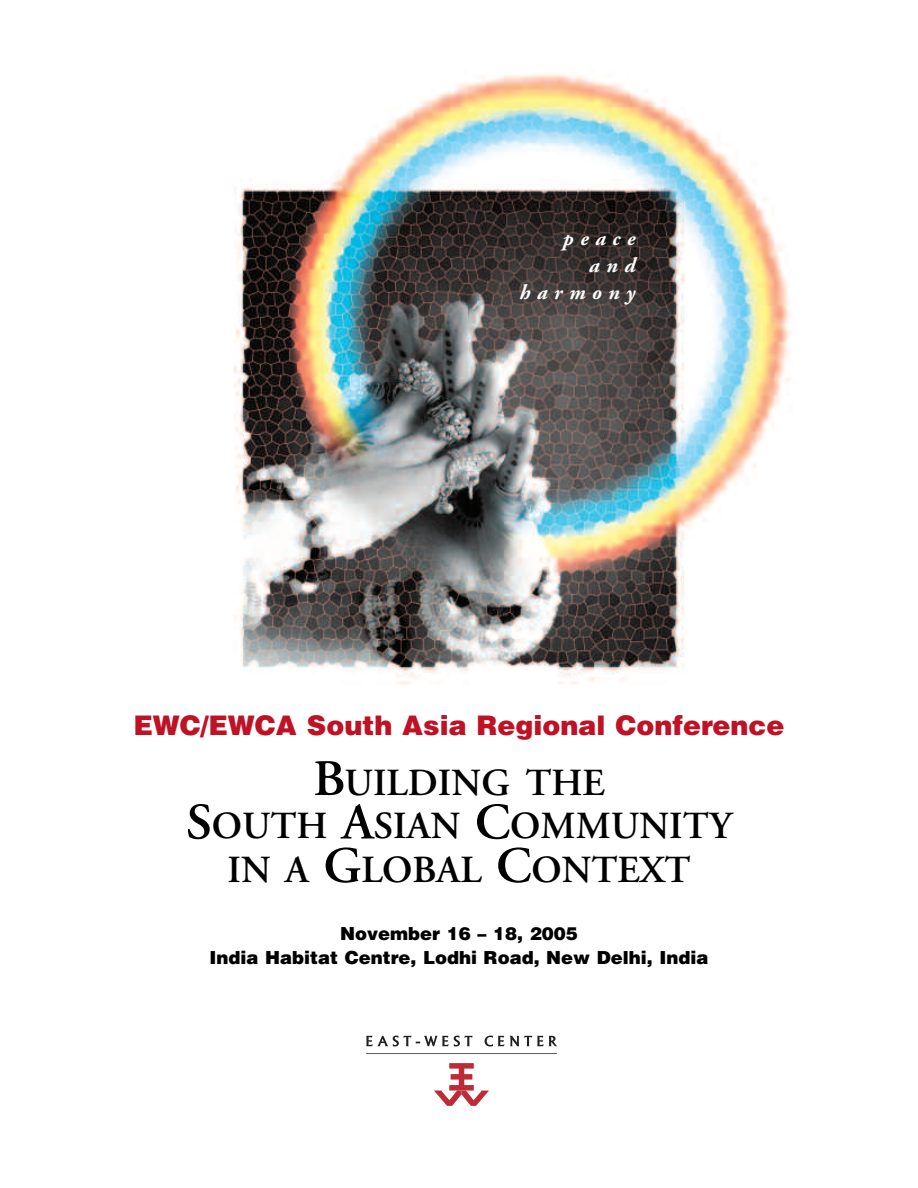
<style>
.page{position:relative;width:918px;height:1188px;background:#fff}
.page>*{position:absolute;margin:0;border:0;box-sizing:border-box;transform-origin:0 0}
.t1{font:600 38.25px/43.5px "Adobe Garamond";color:#000;text-align:center}
.t2{font:900 27px "Helvetica";color:#c01225}
.t3{font:italic 700 21px/27px "Adobe Garamond";letter-spacing:.31em;color:#fff;text-align:right}
.t4{font:900 18px/24.8px "Helvetica";color:#000;text-align:center}
.s1{font-size:51px}
</style>
<div class="page">
<img style="left:233px;top:74px;width:557px;height:610px">
<svg style="left:366px;top:1036px;width:107px;height:10px"></svg>
<svg style="left:485px;top:1036px;width:72px;height:10px"></svg>
<svg style="left:434px;top:1063px;width:55px;height:43px"></svg>
<hr style="left:366px;top:1053px;width:191px;height:1px;background:#231f20">
<p class="t3" style="left:519px;top:226px;width:117px">peace and harmony</p>
<h2 class="t2" style="left:133px;top:715px;width:653px">EWC/EWCA South Asia Regional Conference</h2>
<h1 class="t1" style="left:186px;top:764px;width:547px"><span class="s1">B</span>UILDING THE<br><span class="s1">S</span>OUTH <span class="s1">A</span>SIAN <span class="s1">C</span>OMMUNITY<br>IN A <span class="s1">G</span>LOBAL <span class="s1">C</span>ONTEXT</h1>
<p class="t4" style="left:210px;top:922px;width:500px">November 16 – 18, 2005<br>India Habitat Centre, Lodhi Road, New Delhi, India</p>
</div>
